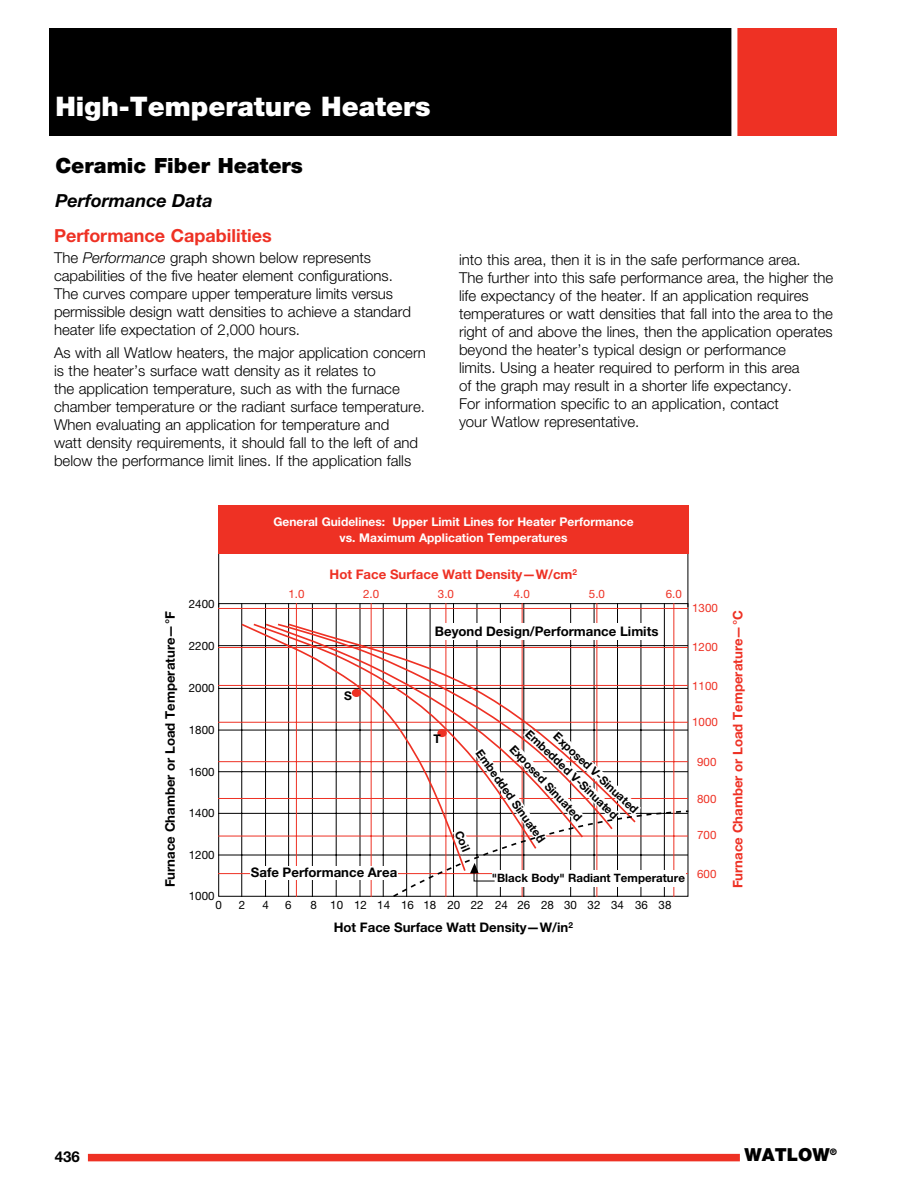
<style>
.page{position:relative;width:918px;height:1188px;background:#fff}
.page>*{position:absolute;margin:0;border:0;box-sizing:border-box;transform-origin:0 0}
.t1{font:900 27px "Helvetica Neue LT Std";color:#fff}
.t2{font:900 21px "Helvetica Neue LT Std";color:#000}
.t3{font:700 18px "Helvetica Neue LT Std";color:#ee3124}
.t4{font:italic 700 18px "Helvetica Neue LT Std";color:#000}
.t5{font:900 18px "Helvetica Neue LT Std";color:#000}
.t6{font:300 15px/18px "Helvetica Neue LT Std";color:#000}
.t7{font:700 15px "Helvetica Neue LT Std";color:#000}
.t8{font:700 13.2px "Helvetica Neue LT Std";color:#000}
.t9{font:700 13.2px "Helvetica Neue LT Std";color:#ee3124}
.t10{font:700 12px/16.5px "Helvetica Neue LT Std";color:#fff;text-align:center}
.t11{font:700 12px "Helvetica Neue LT Std";color:#000}
.t12{font:700 11.55px "Helvetica Neue LT Std";color:#000}
.t13{font:11.55px "Helvetica Neue LT Std";color:#000}
.t14{font:11.55px "Helvetica Neue LT Std";color:#ee3124}
.s1{font-style:italic}
</style>
<div class="page">
<div style="left:88px;top:1154px;width:652px;height:7px;background:#ee3124"></div>
<div style="left:49px;top:28px;width:687px;height:108px;background:#000"></div>
<div style="left:735px;top:28px;width:102px;height:108px;background:#ee3124"></div>
<div style="left:731px;top:27px;width:6px;height:110px;background:#fff"></div>
<hr style="left:219px;top:645px;width:469px;height:1px;background:#000">
<hr style="left:219px;top:688px;width:469px;height:1px;background:#000">
<hr style="left:219px;top:730px;width:469px;height:1px;background:#000">
<hr style="left:219px;top:771px;width:469px;height:1px;background:#000">
<hr style="left:219px;top:813px;width:469px;height:1px;background:#000">
<hr style="left:219px;top:855px;width:469px;height:1px;background:#000">
<hr style="left:241px;top:604px;width:1px;height:292px;background:#000">
<hr style="left:265px;top:604px;width:1px;height:292px;background:#000">
<hr style="left:288px;top:604px;width:1px;height:292px;background:#000">
<hr style="left:312px;top:604px;width:1px;height:292px;background:#000">
<hr style="left:336px;top:604px;width:1px;height:292px;background:#000">
<hr style="left:360px;top:604px;width:1px;height:292px;background:#000">
<hr style="left:383px;top:604px;width:1px;height:292px;background:#000">
<hr style="left:406px;top:604px;width:1px;height:292px;background:#000">
<hr style="left:430px;top:604px;width:1px;height:292px;background:#000">
<hr style="left:453px;top:604px;width:1px;height:292px;background:#000">
<hr style="left:477px;top:604px;width:1px;height:292px;background:#000">
<hr style="left:500px;top:604px;width:1px;height:292px;background:#000">
<hr style="left:523px;top:604px;width:1px;height:292px;background:#000">
<hr style="left:570px;top:604px;width:1px;height:292px;background:#000">
<hr style="left:594px;top:604px;width:1px;height:292px;background:#000">
<hr style="left:617px;top:604px;width:1px;height:292px;background:#000">
<hr style="left:641px;top:604px;width:1px;height:292px;background:#000">
<hr style="left:664px;top:604px;width:1px;height:292px;background:#000">
<hr style="left:296px;top:604px;width:1px;height:292px;background:#ee3124">
<hr style="left:371px;top:604px;width:1px;height:292px;background:#ee3124">
<hr style="left:445px;top:604px;width:1px;height:292px;background:#ee3124">
<hr style="left:522px;top:604px;width:1px;height:292px;background:#ee3124">
<hr style="left:596px;top:604px;width:1px;height:292px;background:#ee3124">
<hr style="left:673px;top:604px;width:1px;height:292px;background:#ee3124">
<hr style="left:219px;top:608px;width:469px;height:1px;background:#ee3124">
<hr style="left:219px;top:647px;width:469px;height:1px;background:#ee3124">
<hr style="left:219px;top:685px;width:469px;height:1px;background:#ee3124">
<hr style="left:219px;top:722px;width:469px;height:1px;background:#ee3124">
<hr style="left:219px;top:761px;width:469px;height:1px;background:#ee3124">
<hr style="left:219px;top:798px;width:469px;height:1px;background:#ee3124">
<hr style="left:219px;top:836px;width:469px;height:1px;background:#ee3124">
<hr style="left:219px;top:873px;width:469px;height:1px;background:#ee3124">
<svg style="left:240px;top:622px;width:397px;height:251px"></svg>
<div style="left:250px;top:866px;width:148px;height:13px;background:#fff"></div>
<div style="left:434px;top:624px;width:225px;height:16px;background:#fff"></div>
<hr style="left:687px;top:552px;width:1px;height:55px;background:#000">
<hr style="left:218px;top:552px;width:1px;height:55px;background:#000">
<svg style="left:391px;top:728px;width:298px;height:169px"></svg>
<div style="left:352px;top:689px;width:9px;height:8px;background:#ee3124;border-radius:50%"></div>
<div style="left:437px;top:729px;width:10px;height:8px;background:#ee3124;border-radius:50%"></div>
<div style="left:218px;top:506px;width:471px;height:48px;background:#ee3124"></div>
<h1 class="t1" style="left:55px;top:90px;width:377px">High-Temperature Heaters</h1>
<h2 class="t2" style="left:55px;top:153px;width:249px">Ceramic Fiber Heaters</h2>
<p class="t4" style="left:55px;top:189px;width:159px">Performance Data</p>
<p class="t3" style="left:54px;top:225px;width:219px">Performance Capabilities</p>
<p class="t6" style="left:54px;top:249px;width:359px">The <span class="s1">Performance</span> graph shown below represents capabilities of the five heater element configurations.<br>The curves compare upper temperature limits versus permissible design watt densities to achieve a standard heater life expectation of 2,000 hours.</p>
<p class="t6" style="left:54px;top:343px;width:373px">As with all Watlow heaters, the major application concern is the heater’s surface watt density as it relates to<br>the application temperature, such as with the furnace chamber temperature or the radiant surface temperature.<br>When evaluating an application for temperature and<br>watt density requirements, it should fall to the left of and below the performance limit lines. If the application falls</p>
<p class="t6" style="left:459px;top:250px;width:376px">into this area, then it is in the safe performance area.<br>The further into this safe performance area, the higher the life expectancy of the heater. If an application requires temperatures or watt densities that fall into the area to the right of and above the lines, then the application operates beyond the heater’s typical design or performance<br>limits. Using a heater required to perform in this area<br>of the graph may result in a shorter life expectancy.<br>For information specific to an application, contact<br>your Watlow representative.</p>
<p class="t10" style="left:273px;top:513px;width:362px">General Guidelines: Upper Limit Lines for Heater Performance vs. Maximum Application Temperatures</p>
<p class="t8" style="left:162px;top:887px;width:278px;rotate:-90deg">Furnace Chamber or Load Temperature—°F</p>
<p class="t9" style="left:330px;top:566px;width:249px">Hot Face Surface Watt Density—W/cm<sup>2</sup></p>
<p class="t14" style="left:288px;top:587px;width:18px">1.0</p>
<p class="t14" style="left:363px;top:587px;width:18px">2.0</p>
<p class="t14" style="left:438px;top:587px;width:18px">3.0</p>
<p class="t14" style="left:514px;top:587px;width:18px">4.0</p>
<p class="t14" style="left:589px;top:587px;width:18px">5.0</p>
<p class="t14" style="left:666px;top:587px;width:18px">6.0</p>
<p class="t13" style="left:189px;top:597px;width:27px">2400</p>
<p class="t13" style="left:189px;top:639px;width:27px">2200</p>
<p class="t13" style="left:189px;top:682px;width:27px">2000</p>
<p class="t13" style="left:189px;top:723px;width:27px">1800</p>
<p class="t13" style="left:189px;top:765px;width:27px">1600</p>
<p class="t13" style="left:189px;top:806px;width:27px">1400</p>
<p class="t13" style="left:189px;top:848px;width:27px">1200</p>
<p class="t13" style="left:189px;top:889px;width:27px">1000</p>
<p class="t8" style="left:435px;top:623px;width:225px">Beyond Design/Performance Limits</p>
<p class="t11" style="left:344px;top:688px;width:9px">S</p>
<p class="t12" style="left:533px;top:726px;width:125px;rotate:44deg">Embedded V-Sinuated</p>
<p class="t12" style="left:560px;top:730px;width:113px;rotate:43deg">Exposed V-Sinuated</p>
<p class="t11" style="left:434px;top:731px;width:9px">T</p>
<p class="t12" style="left:517px;top:742px;width:101px;rotate:47deg">Exposed Sinuated</p>
<p class="t12" style="left:485px;top:746px;width:113px;rotate:55deg">Embedded Sinuated</p>
<p class="t12" style="left:465px;top:828px;width:23px;rotate:67deg">Coil</p>
<p class="t8" style="left:251px;top:864px;width:148px">Safe Performance Area</p>
<p class="t12" style="left:492px;top:871px;width:195px">"Black Body" Radiant Temperature</p>
<p class="t13" style="left:263px;top:898px;width:8px">4</p>
<p class="t13" style="left:310px;top:898px;width:8px">8</p>
<p class="t13" style="left:354px;top:898px;width:14px">12</p>
<p class="t13" style="left:401px;top:898px;width:14px">16</p>
<p class="t13" style="left:447px;top:898px;width:14px">20</p>
<p class="t13" style="left:495px;top:898px;width:14px">24</p>
<p class="t13" style="left:541px;top:898px;width:14px">28</p>
<p class="t13" style="left:588px;top:898px;width:14px">32</p>
<p class="t13" style="left:635px;top:898px;width:14px">36</p>
<p class="t13" style="left:215px;top:898px;width:8px">0</p>
<p class="t13" style="left:239px;top:898px;width:8px">2</p>
<p class="t13" style="left:285px;top:898px;width:8px">6</p>
<p class="t13" style="left:330px;top:898px;width:14px">10</p>
<p class="t13" style="left:377px;top:898px;width:14px">14</p>
<p class="t13" style="left:423px;top:898px;width:14px">18</p>
<p class="t13" style="left:471px;top:898px;width:14px">22</p>
<p class="t13" style="left:518px;top:898px;width:14px">26</p>
<p class="t13" style="left:564px;top:898px;width:14px">30</p>
<p class="t13" style="left:611px;top:898px;width:14px">34</p>
<p class="t13" style="left:659px;top:898px;width:14px">38</p>
<p class="t8" style="left:334px;top:919px;width:241px">Hot Face Surface Watt Density—W/in<sup>2</sup></p>
<p class="t14" style="left:692px;top:601px;width:27px">1300</p>
<p class="t14" style="left:692px;top:640px;width:27px">1200</p>
<p class="t14" style="left:692px;top:679px;width:27px">1100</p>
<p class="t14" style="left:692px;top:715px;width:27px">1000</p>
<p class="t14" style="left:697px;top:755px;width:21px">900</p>
<p class="t14" style="left:697px;top:792px;width:21px">800</p>
<p class="t14" style="left:697px;top:828px;width:21px">700</p>
<p class="t14" style="left:697px;top:867px;width:21px">600</p>
<p class="t9" style="left:730px;top:888px;width:280px;rotate:-90deg">Furnace Chamber or Load Temperature—°C</p>
<p class="t7" style="left:55px;top:1147px;width:27px">436</p>
<p class="t5" style="left:744px;top:1144px;width:94px">WATLOW<sup>®</sup></p>
</div>
